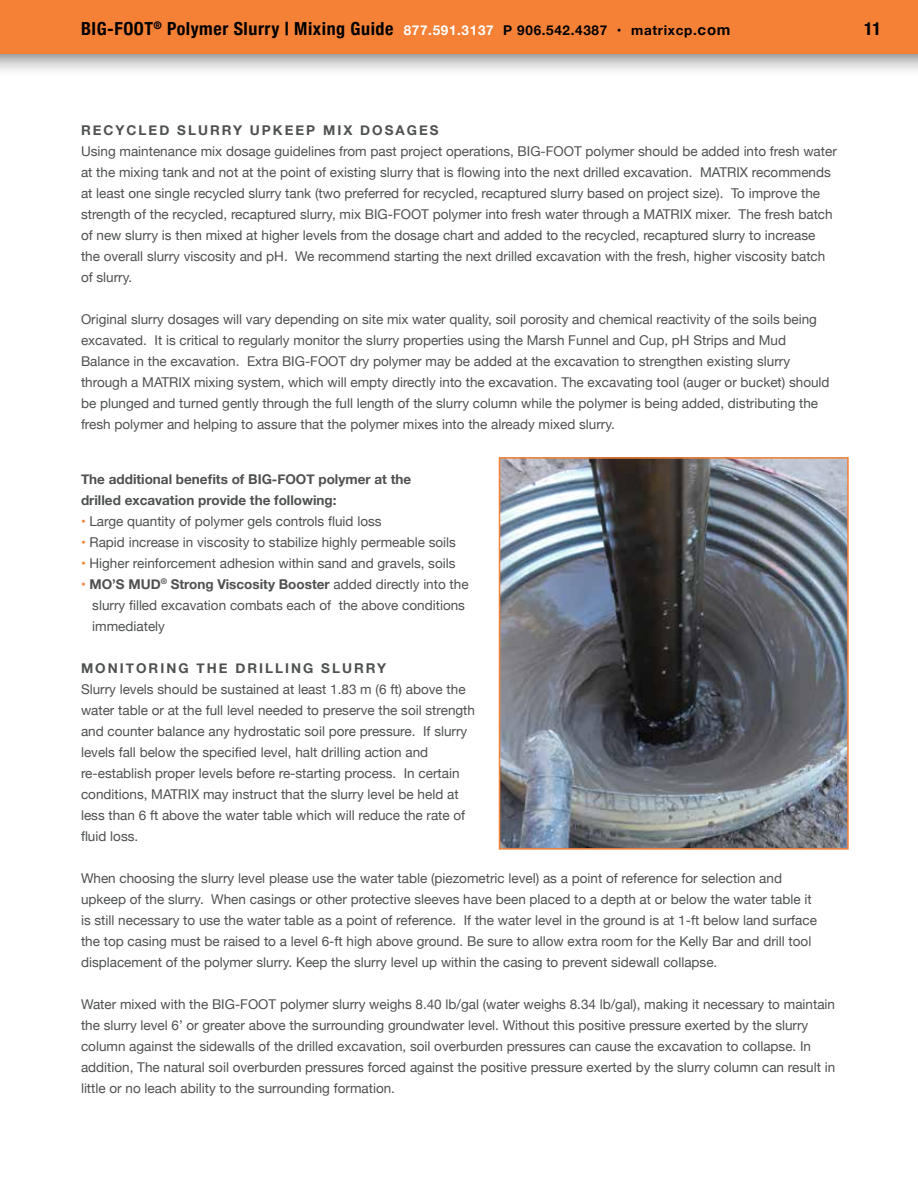
<style>
.page{position:relative;width:918px;height:1188px;background:#fff}
.page>*{position:absolute;margin:0;border:0;box-sizing:border-box;transform-origin:0 0}
.t1{font:700 condensed 18px "Helvetica Neue";letter-spacing:.03em;color:#000}
.t2{font:13.5px/21px "Helvetica Neue";color:#4e5150}
.t3{font:700 13.5px/21px "Helvetica Neue";color:#4e5150}
.t4{font:700 13.5px "Helvetica Neue";letter-spacing:.15em;color:#4e5150}
.s1{font-stretch:normal;font-size:13.5px;color:#fff}
.s2{font-stretch:normal;font-size:13.5px}
.s3{font-stretch:normal;font-size:15px}
.s4{color:#f58137}
.s5{font-weight:700}
</style>
<div class="page">
<div style="left:0;top:0;width:918px;height:77px;background:#000;opacity:.75"></div>
<div style="left:0;top:0;width:918px;height:54px;background:#f58137"></div>
<img style="left:502px;top:460px;width:344px;height:387px">
<div style="left:499px;top:457px;width:350px;height:393px;border:2px solid #f58137"></div>
<h1 class="t1" style="left:81px;top:14px;width:651px">BIG-FOOT<sup>®</sup> Polymer Slurry | Mixing Guide <span class="s1">877.591.3137</span> <span class="s2">P 906.542.4387 • matrixcp.</span><span class="s3">com</span></h1>
<h1 class="t1" style="left:864px;top:14px;width:19px">11</h1>
<p class="t4" style="left:81px;top:119px;width:359px">RECYCLED SLURRY UPKEEP MIX DOSAGES</p>
<p class="t2" style="left:81px;top:141px;width:757px">Using maintenance mix dosage guidelines from past project operations, BIG-FOOT polymer should be added into fresh water at the mixing tank and not at the point of existing slurry that is flowing into the next drilled excavation. MATRIX recommends at least one single recycled slurry tank (two preferred for recycled, recaptured slurry based on project size). To improve the strength of the recycled, recaptured slurry, mix BIG-FOOT polymer into fresh water through a MATRIX mixer. The fresh batch of new slurry is then mixed at higher levels from the dosage chart and added to the recycled, recaptured slurry to increase the overall slurry viscosity and pH. We recommend starting the next drilled excavation with the fresh, higher viscosity batch of slurry.</p>
<p class="t2" style="left:81px;top:309px;width:750px">Original slurry dosages will vary depending on site mix water quality, soil porosity and chemical reactivity of the soils being excavated. It is critical to regularly monitor the slurry properties using the Marsh Funnel and Cup, pH Strips and Mud Balance in the excavation. Extra BIG-FOOT dry polymer may be added at the excavation to strengthen existing slurry through a MATRIX mixing system, which will empty directly into the excavation. The excavating tool (auger or bucket) should be plunged and turned gently through the full length of the slurry column while the polymer is being added, distributing the fresh polymer and helping to assure that the polymer mixes into the already mixed slurry.</p>
<p class="t3" style="left:81px;top:469px;width:332px">The additional benefits of BIG-FOOT polymer at the drilled excavation provide the following:</p>
<p class="t2" style="left:81px;top:511px;width:302px"><span class="s4">•</span> Large quantity of polymer gels controls fluid loss</p>
<p class="t2" style="left:81px;top:532px;width:377px"><span class="s4">•</span> Rapid increase in viscosity to stabilize highly permeable soils</p>
<p class="t2" style="left:81px;top:553px;width:376px"><span class="s4">•</span> Higher reinforcement adhesion within sand and gravels, soils</p>
<p class="t2" style="left:92px;top:574px;width:378px;text-indent:-11px"><span class="s4">•</span> <span class="s5">MO’S MUD</span><sup>®</sup> <span class="s5">Strong Viscosity Booster</span> added directly into the slurry filled excavation combats each of the above conditions immediately</p>
<p class="t4" style="left:81px;top:657px;width:307px">MONITORING THE DRILLING SLURRY</p>
<p class="t2" style="left:81px;top:679px;width:396px">Slurry levels should be sustained at least 1.83 m (6 ft) above the water table or at the full level needed to preserve the soil strength and counter balance any hydrostatic soil pore pressure. If slurry levels fall below the specified level, halt drilling action and re-establish proper levels before re-starting process. In certain conditions, MATRIX may instruct that the slurry level be held at less than 6 ft above the water table which will reduce the rate of fluid loss.</p>
<p class="t2" style="left:81px;top:868px;width:738px">When choosing the slurry level please use the water table (piezometric level) as a point of reference for selection and upkeep of the slurry. When casings or other protective sleeves have been placed to a depth at or below the water table it is still necessary to use the water table as a point of reference. If the water level in the ground is at 1-ft below land surface the top casing must be raised to a level 6-ft high above ground. Be sure to allow extra room for the Kelly Bar and drill tool displacement of the polymer slurry. Keep the slurry level up within the casing to prevent sidewall collapse.</p>
<p class="t2" style="left:81px;top:994px;width:756px">Water mixed with the BIG-FOOT polymer slurry weighs 8.40 lb/gal (water weighs 8.34 lb/gal), making it necessary to maintain the slurry level 6’ or greater above the surrounding groundwater level. Without this positive pressure exerted by the slurry column against the sidewalls of the drilled excavation, soil overburden pressures can cause the excavation to collapse. In addition, The natural soil overburden pressures forced against the positive pressure exerted by the slurry column can result in little or no leach ability to the surrounding formation.</p>
</div>
